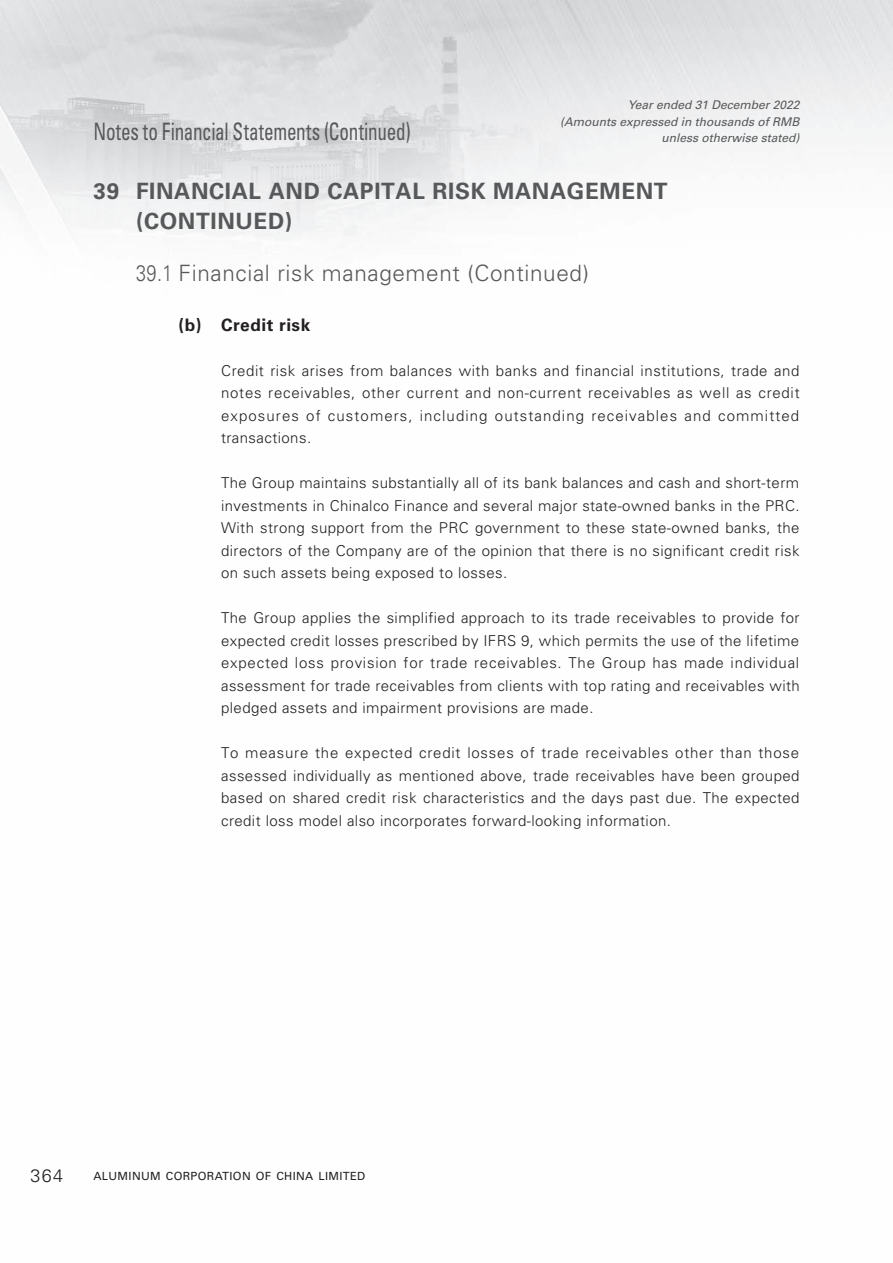
<style>
.page{position:relative;width:893px;height:1263px;background:#fff}
.page>*{position:absolute;margin:0;border:0;box-sizing:border-box;transform-origin:0 0}
.t1{font:condensed 24px "Univers LT Std";letter-spacing:-.01em;color:#57585a;scale:.8 1}
.t2{font:700 22.5px/30px "Univers LT Std";letter-spacing:.03em;color:#57585a}
.t3{font:300 22.5px "Univers LT Std";letter-spacing:.03em;color:#57585a;scale:.8 1}
.t4{font:300 18px "Univers LT Std";color:#231f20}
.t5{font:700 17.25px "Univers LT Std";letter-spacing:.03em;color:#231f20}
.t6{font:300 15px/22.5px "Univers LT Std";letter-spacing:.03em;color:#231f20;text-align:justify}
.t7{font:italic 12px/16.5px "Univers LT Std";color:#57585a;text-align:right}
.t8{font:11.25px "Univers LT Std";letter-spacing:.03em;color:#231f20}
</style>
<div class="page">
<img style="left:0;top:0;width:893px;height:240px">
<p class="t7" style="left:560px;top:97px;width:241px">Year ended 31 December 2022<br>(Amounts expressed in thousands of RMB unless otherwise stated)</p>
<h1 class="t1" style="left:94px;top:116px;width:398px">Notes to Financial Statements (Continued)</h1>
<h2 class="t2" style="left:136px;top:176px;width:533px;text-indent:-43px">39 FINANCIAL AND CAPITAL RISK MANAGEMENT (CONTINUED)</h2>
<h2 class="t3" style="left:136px;top:260px;width:568px">39.1 Financial risk management (Continued)</h2>
<p class="t5" style="left:179px;top:314px;width:133px">(b) Credit risk</p>
<p class="t6" style="left:221px;top:359px;width:580px">Credit risk arises from balances with banks and financial institutions, trade and notes receivables, other current and non-current receivables as well as credit exposures of customers, including outstanding receivables and committed transactions.</p>
<p class="t6" style="left:221px;top:472px;width:580px">The Group maintains substantially all of its bank balances and cash and short-term investments in Chinalco Finance and several major state-owned banks in the PRC.<br>With strong support from the PRC government to these state-owned banks, the directors of the Company are of the opinion that there is no significant credit risk on such assets being exposed to losses.</p>
<p class="t6" style="left:221px;top:607px;width:580px">The Group applies the simplified approach to its trade receivables to provide for expected credit losses prescribed by IFRS 9, which permits the use of the lifetime expected loss provision for trade receivables. The Group has made individual assessment for trade receivables from clients with top rating and receivables with pledged assets and impairment provisions are made.</p>
<p class="t6" style="left:221px;top:742px;width:580px">To measure the expected credit losses of trade receivables other than those assessed individually as mentioned above, trade receivables have been grouped based on shared credit risk characteristics and the days past due. The expected credit loss model also incorporates forward-looking information.</p>
<p class="t4" style="left:31px;top:1165px;width:34px">364</p>
<p class="t8" style="left:94px;top:1169px;width:273px">ALUMINUM CORPORATION OF CHINA LIMITED</p>
</div>
